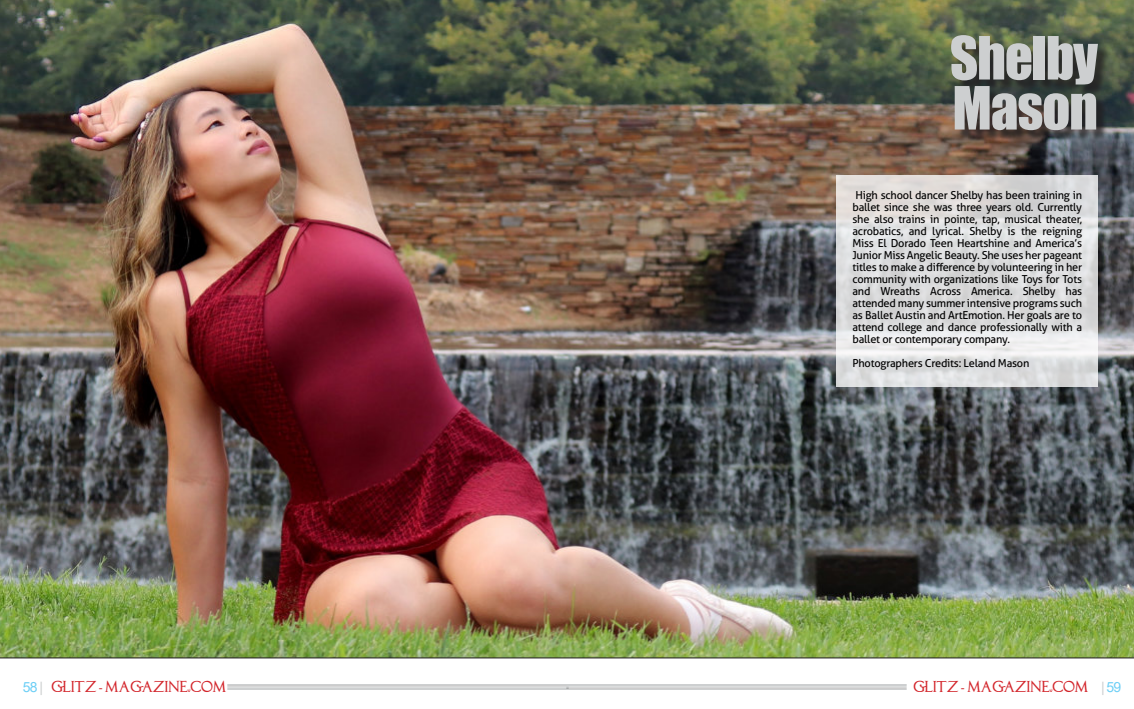
<style>
.page{position:relative;width:1134px;height:709px;background:#fff}
.page>*{position:absolute;margin:0;border:0;box-sizing:border-box;transform-origin:0 0}
.t1{font:55px/50px "Impact";letter-spacing:-.02em;color:#cdcfd0}
.t2{font:14px "Princes SANDTHEFROG";letter-spacing:-.07em;color:#d22329}
.t3{font:11px/12px "Aller";letter-spacing:-.02em;color:#000;text-align:justify}
.s1{font-family:"Arial";color:#6dcff6}
.s2{font-family:"Arial";color:#cdcfd0}
</style>
<div class="page">
<img style="left:0;top:0;width:1134px;height:658px">
<img style="left:952px;top:37px;width:158px;height:105px">
<div style="left:836px;top:176px;width:262px;height:211px;background:#fff;opacity:.79"></div>
<h1 class="t1" style="left:950px;top:36px;width:150px">Shelby<br>Mason</h1>
<p class="t3" style="left:852px;top:190px;width:231px">High school dancer Shelby has been training in ballet since she was three years old. Currently she also trains in pointe, tap, musical theater, acrobatics, and lyrical. Shelby is the reigning Miss El Dorado Teen Heartshine and America’s Junior Miss Angelic Beauty. She uses her pageant titles to make a difference by volunteering in her community with organizations like Toys for Tots and Wreaths Across America. Shelby has attended many summer intensive programs such as Ballet Austin and ArtEmotion. Her goals are to attend college and dance professionally with a ballet or contemporary company.</p>
<p class="t3" style="left:852px;top:358px;width:178px">Photographers Credits: Leland Mason</p>
<p class="t2" style="left:23px;top:681px;width:205px"><span class="s1">58</span> <span class="s2">|</span> GLITZ - MAGAZINE.COM</p>
<p class="t2" style="left:913px;top:681px;width:210px">GLITZ - MAGAZINE.COM <span class="s2">|</span> <span class="s1">59</span></p>
</div>
